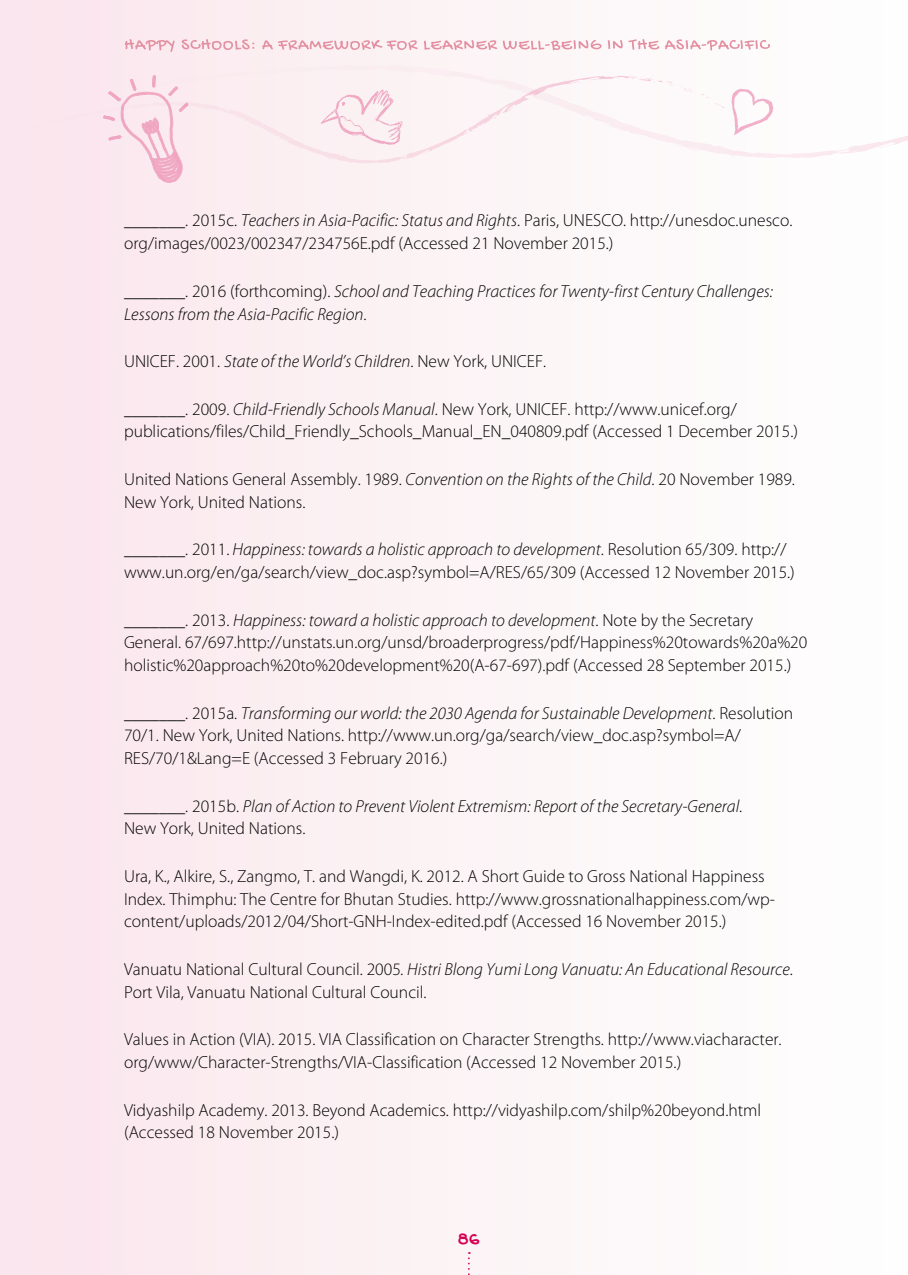
<style>
.page{position:relative;width:908px;height:1275px;background:#fff}
.page>*{position:absolute;margin:0;border:0;box-sizing:border-box;transform-origin:0 0}
.t1{font:21px "Gochi Hand";color:#d50054}
.t2{font:300 17.5px/22.8px "Myriad Pro";color:#000}
.t3{font:italic 300 17.5px/22.8px "Myriad Pro";color:#000}
.s1{font-style:italic}
.s2{font-style:normal}
</style>
<div class="page">
<div style="left:0;top:0;width:492px;height:1275px;background:#fbedf1"></div>
<div style="left:0;top:75px;width:492px;height:102px;background:#fbeef1"></div>
<svg style="left:468px;top:1252px;width:2px;height:23px"></svg>
<svg style="left:103px;top:158px;width:86px;height:25px"></svg>
<svg style="left:13px;top:51px;width:895px;height:107px;fill:#fbf2f4"></svg>
<svg style="left:834px;top:151px;width:11px;height:4px"></svg>
<svg style="left:606px;top:76px;width:167px;height:67px"></svg>
<svg style="left:588px;top:118px;width:6px;height:3px"></svg>
<svg style="left:314px;top:90px;width:91px;height:71px"></svg>
<svg style="left:125px;top:39px;width:645px;height:13px"></svg>
<p class="t2" style="left:124px;top:209px;width:670px">_______. 2015c. <span class="s1">Teachers in Asia-Pacific: Status and Rights</span>. Paris, UNESCO. http://unesdoc.unesco. org/images/0023/002347/234756E.pdf (Accessed 21 November 2015.)</p>
<p class="t3" style="left:124px;top:279px;width:650px"><span class="s2">_______. 2016 (forthcoming).</span> School and Teaching Practices for Twenty-first Century Challenges:<br>Lessons from the Asia-Pacific Region<span class="s2">.</span></p>
<p class="t2" style="left:124px;top:350px;width:424px">UNICEF. 2001. <span class="s1">State of the World’s Children</span>. New York, UNICEF.</p>
<p class="t2" style="left:124px;top:397px;width:675px">_______. 2009. <span class="s1">Child-Friendly Schools Manual</span>. New York, UNICEF. http://www.unicef.org/ publications/files/Child_Friendly_Schools_Manual_EN_040809.pdf (Accessed 1 December 2015.)</p>
<p class="t2" style="left:124px;top:468px;width:672px">United Nations General Assembly. 1989. <span class="s1">Convention on the Rights of the Child</span>. 20 November 1989.<br>New York, United Nations.</p>
<p class="t2" style="left:124px;top:538px;width:672px">_______. 2011. <span class="s1">Happiness: towards a holistic approach to development</span>. Resolution 65/309. http:// www.un.org/en/ga/search/view_doc.asp?symbol=A/RES/65/309 (Accessed 12 November 2015.)</p>
<p class="t2" style="left:124px;top:608px;width:685px">_______. 2013. <span class="s1">Happiness: toward a holistic approach to development</span>. Note by the Secretary<br>General. 67/697.http://unstats.un.org/unsd/broaderprogress/pdf/Happiness%20towards%20a%20 holistic%20approach%20to%20development%20(A-67-697).pdf (Accessed 28 September 2015.)</p>
<p class="t2" style="left:124px;top:701px;width:671px">_______. 2015a. <span class="s1">Transforming our world: the 2030 Agenda for Sustainable Development</span>. Resolution<br>70/1. New York, United Nations. http://www.un.org/ga/search/view_doc.asp?symbol=A/<br>RES/70/1&amp;Lang=E (Accessed 3 February 2016.)</p>
<p class="t3" style="left:124px;top:794px;width:620px"><span class="s2">_______. 2015b.</span> Plan of Action to Prevent Violent Extremism: Report of the Secretary-General<span class="s2">.<br>New York, United Nations.</span></p>
<p class="t2" style="left:124px;top:864px;width:652px">Ura, K., Alkire, S., Zangmo, T. and Wangdi, K. 2012. A Short Guide to Gross National Happiness<br>Index. Thimphu: The Centre for Bhutan Studies. http://www.grossnationalhappiness.com/wp&shy;content/uploads/2012/04/Short-GNH-Index-edited.pdf (Accessed 16 November 2015.)</p>
<p class="t2" style="left:124px;top:958px;width:670px">Vanuatu National Cultural Council. 2005<span class="s1">. Histri Blong Yumi Long Vanuatu: An Educational Resource</span>.<br>Port Vila, Vanuatu National Cultural Council.</p>
<p class="t2" style="left:124px;top:1028px;width:659px">Values in Action (VIA). 2015. VIA Classification on Character Strengths. http://www.viacharacter. org/www/Character-Strengths/VIA-Classification (Accessed 12 November 2015.)</p>
<p class="t2" style="left:124px;top:1098px;width:639px">Vidyashilp Academy. 2013. Beyond Academics. http://vidyashilp.com/shilp%20beyond.html (Accessed 18 November 2015.)</p>
<p class="t1" style="left:457px;top:1228px;width:24px">86</p>
</div>
